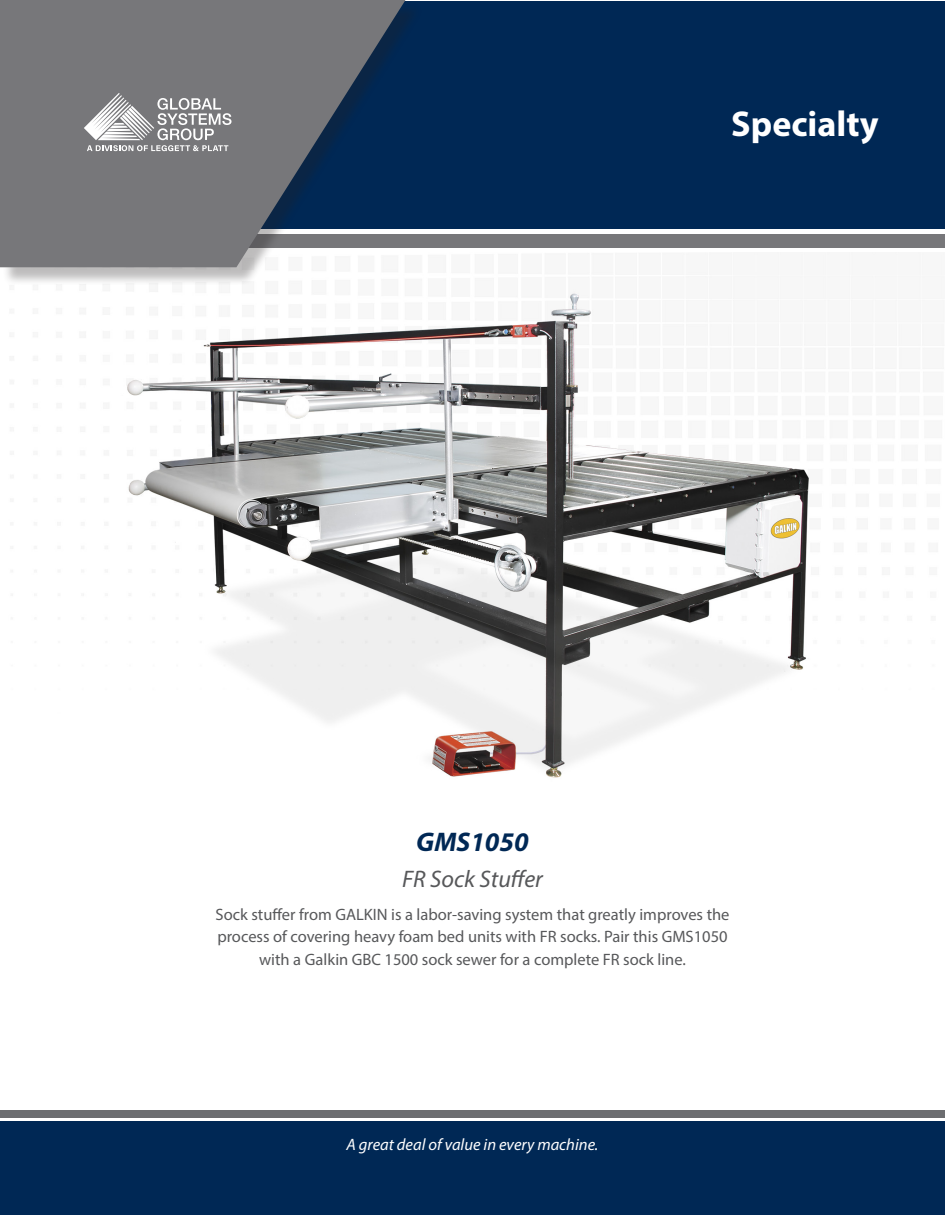
<style>
.page{position:relative;width:945px;height:1215px;background:#fff}
.page>*{position:absolute;margin:0;border:0;box-sizing:border-box;transform-origin:0 0}
.t1{font:700 36px "Myriad Pro";color:#fff}
.t2{font:italic 700 27px "Myriad Pro";color:#002855}
.t3{font:italic 24px "Myriad Pro";color:#57585a}
.t4{font:16.5px "Myriad Pro";color:#57585a}
.t5{font:italic 16.5px "Myriad Pro";color:#fff}
</style>
<div class="page">
<img style="left:0;top:267px;width:924px;height:511px">
<div style="left:0;top:2px;width:945px;height:228px;background:#002855"></div>
<div style="left:0;top:1122px;width:945px;height:93px;background:#002855"></div>
<div style="left:2px;top:234px;width:943px;height:14px;background:#77777a"></div>
<div style="left:0;top:1110px;width:945px;height:7px;background:#6c6d70"></div>
<div style="left:2px;top:2px;width:421px;height:284px;background:#231f20;opacity:.3"></div>
<svg style="left:0;top:0;width:406px;height:267px;fill:#77777a"></svg>
<svg style="left:84px;top:93px;width:148px;height:58px;background:#9f9fa1"></svg>
<p class="t1" style="left:731px;top:100px;width:149px">Specialty</p>
<p class="t2" style="left:416px;top:825px;width:114px">GMS1050</p>
<p class="t3" style="left:402px;top:864px;width:142px">FR Sock Stuffer</p>
<p class="t4" style="left:215px;top:904px;width:516px">Sock stuffer from GALKIN is a labor-saving system that greatly improves the</p>
<p class="t4" style="left:217px;top:927px;width:512px">process of covering heavy foam bed units with FR socks. Pair this GMS1050</p>
<p class="t4" style="left:259px;top:949px;width:428px">with a Galkin GBC 1500 sock sewer for a complete FR sock line.</p>
<p class="t5" style="left:347px;top:1134px;width:253px">A great deal of value in every machine.</p>
</div>
